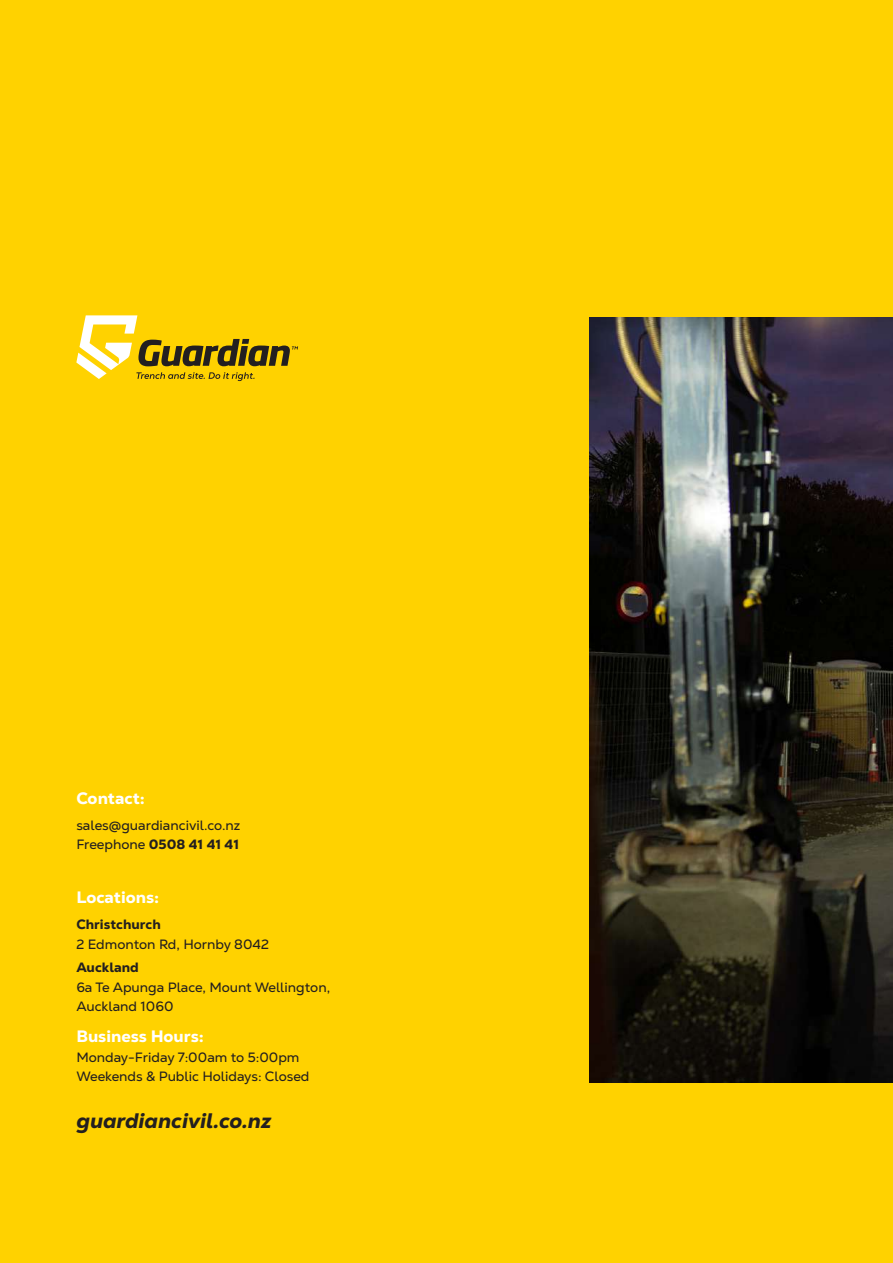
<style>
.page{position:relative;width:893px;height:1263px;background:#ffd200}
.page>*{position:absolute;margin:0;border:0;box-sizing:border-box;transform-origin:0 0}
.t1{font:italic 800 21px "Nexa Text";color:#231f20}
.t2{font:800 16.5px "Nexa Text";color:#fff}
.t3{font:13.5px/19.5px "Nexa Text";color:#231f20}
.t4{font:800 13.5px "Nexa Text";color:#231f20}
.s1{font-weight:800}
</style>
<div class="page">
<img style="left:590px;top:317px;width:303px;height:765px">
<svg style="left:76px;top:315px;width:222px;height:67px"></svg>
<p class="t2" style="left:76px;top:788px;width:70px">Contact:</p>
<p class="t3" style="left:76px;top:815px;width:165px">sales@guardiancivil.co.nz<br>Freephone <span class="s1">0508 41 41 41</span></p>
<p class="t2" style="left:76px;top:887px;width:84px">Locations:</p>
<p class="t4" style="left:76px;top:916px;width:86px">Christchurch</p>
<p class="t3" style="left:76px;top:934px;width:194px">2 Edmonton Rd, Hornby 8042</p>
<p class="t4" style="left:76px;top:959px;width:64px">Auckland</p>
<p class="t3" style="left:76px;top:977px;width:255px">6a Te Apunga Place, Mount Wellington,<br>Auckland 1060</p>
<p class="t2" style="left:76px;top:1026px;width:129px">Business Hours:</p>
<p class="t3" style="left:76px;top:1047px;width:235px">Monday-Friday 7:00am to 5:00pm<br>Weekends &amp; Public Holidays: Closed</p>
<h1 class="t1" style="left:76px;top:1107px;width:197px">guardiancivil.co.nz</h1>
</div>
